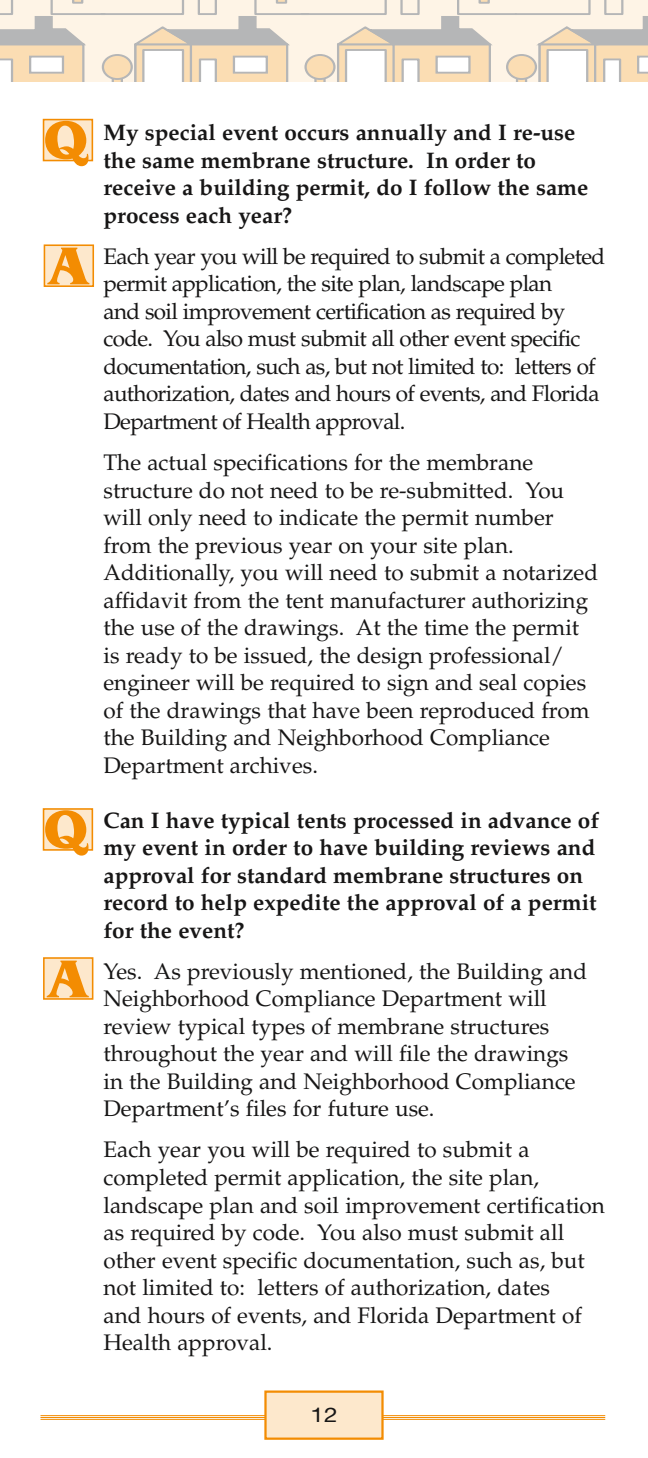
<style>
.page{position:relative;width:648px;height:1458px;background:#fff}
.page>*{position:absolute;margin:0;border:0;box-sizing:border-box;transform-origin:0 0}
.t1{font:700 55.8px "Benguiat Std";color:#f38c02}
.t2{font:22.5px/27.4px "Palatino LT Std";color:#171616}
.t3{font:700 22.5px/27.4px "Palatino LT Std";color:#171616}
.t4{font:22.5px/27.4px "Palatino LT Std";letter-spacing:-.03em;color:#171616}
.t5{font:20.25px "Helvetica Neue LT Std";color:#171616;scale:1.2 1}
</style>
<div class="page">
<div style="left:40px;top:1415px;width:565px;height:5px;background:#faecd9"></div>
<hr style="left:40px;top:1415px;width:565px;height:1px;background:#f38c02">
<hr style="left:40px;top:1417px;width:565px;height:1px;background:#f38c02">
<hr style="left:40px;top:1419px;width:565px;height:1px;background:#f38c02">
<svg style="left:0;top:0;width:648px;height:81px;background:#ede2d2"></svg>
<div style="left:265px;top:1392px;width:118px;height:47px;background:#fde8cc"></div>
<div style="left:264px;top:1390px;width:120px;height:50px;border:2px solid #f38c02"></div>
<div style="left:43px;top:119px;width:50px;height:42px;background:#fde8cc;border:2px solid #f38c02"></div>
<div style="left:44px;top:244px;width:50px;height:43px;background:#fde8cc;border:2px solid #f38c02"></div>
<div style="left:43px;top:808px;width:50px;height:43px;background:#fde8cc;border:2px solid #f38c02"></div>
<div style="left:43px;top:957px;width:50px;height:43px;background:#fde8cc;border:2px solid #f38c02"></div>
<h1 class="t1" style="left:44px;top:108px;width:47px">Q</h1>
<h1 class="t1" style="left:47px;top:234px;width:45px">A</h1>
<h1 class="t1" style="left:44px;top:797px;width:47px">Q</h1>
<h1 class="t1" style="left:46px;top:947px;width:45px">A</h1>
<p class="t3" style="left:104px;top:119px;width:487px">My special event occurs annually and I re-use the same membrane structure. In order to receive a building permit, do I follow the same process each year?</p>
<p class="t4" style="left:104px;top:243px;width:503px">Each year you will be required to submit a completed permit application, the site plan, landscape plan<br>and soil improvement certification as required by code. You also must submit all other event specific documentation, such as, but not limited to: letters of authorization, dates and hours of events, and Florida Department of Health approval.</p>
<p class="t2" style="left:104px;top:449px;width:496px">The actual specifications for the membrane structure do not need to be re-submitted. You will only need to indicate the permit number from the previous year on your site plan.<br>Additionally, you will need to submit a notarized affidavit from the tent manufacturer authorizing the use of the drawings. At the time the permit is ready to be issued, the design professional/ engineer will be required to sign and seal copies of the drawings that have been reproduced from the Building and Neighborhood Compliance Department archives.</p>
<p class="t3" style="left:104px;top:806px;width:497px">Can I have typical tents processed in advance of my event in order to have building reviews and approval for standard membrane structures on record to help expedite the approval of a permit for the event?</p>
<p class="t2" style="left:104px;top:958px;width:485px">Yes. As previously mentioned, the Building and Neighborhood Compliance Department will review typical types of membrane structures throughout the year and will file the drawings in the Building and Neighborhood Compliance Department’s files for future use.</p>
<p class="t2" style="left:104px;top:1136px;width:503px">Each year you will be required to submit a completed permit application, the site plan, landscape plan and soil improvement certification as required by code. You also must submit all other event specific documentation, such as, but not limited to: letters of authorization, dates<br>and hours of events, and Florida Department of Health approval.</p>
<p class="t5" style="left:310px;top:1403px;width:24px">12</p>
</div>
